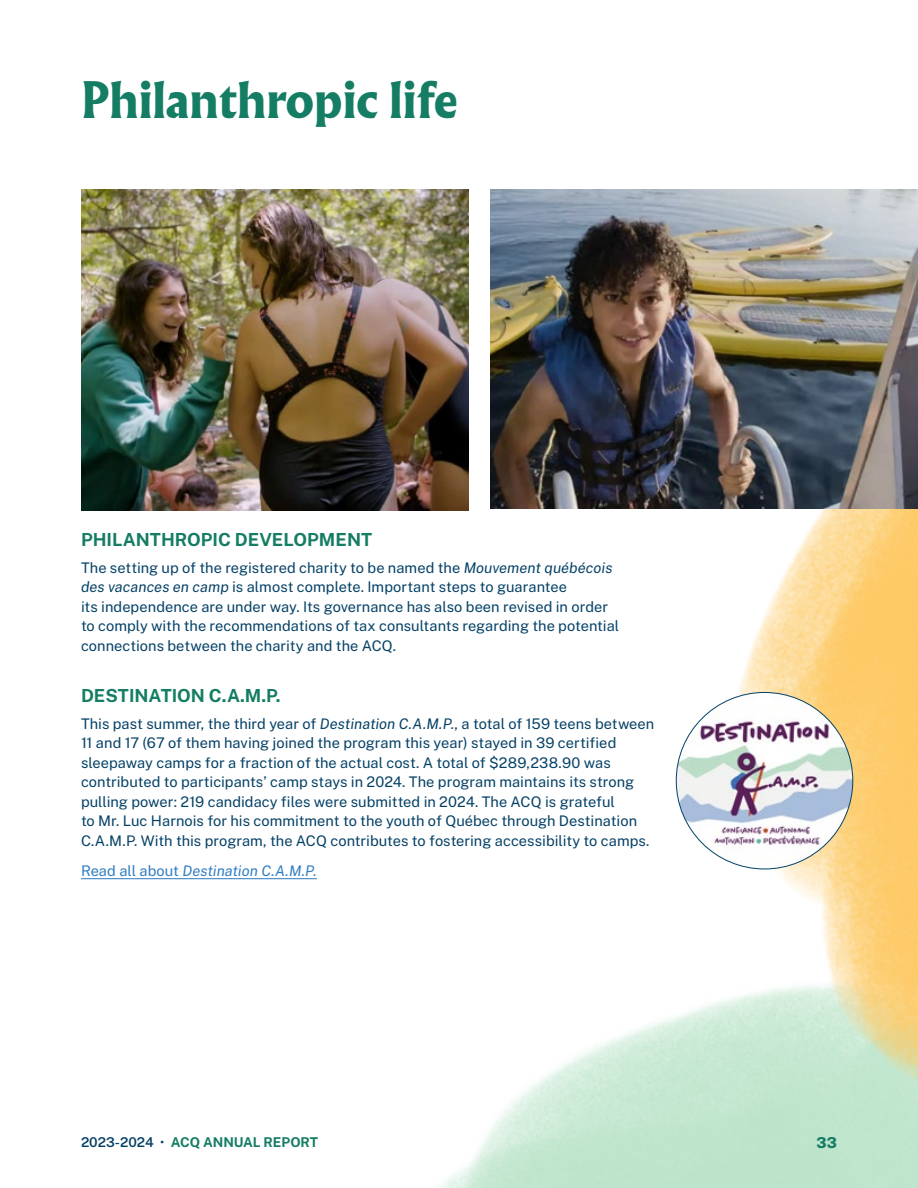
<style>
.page{position:relative;width:918px;height:1188px;background:#fff}
.page>*{position:absolute;margin:0;border:0;box-sizing:border-box;transform-origin:0 0}
.t1{font:900 45px "Albertus Nova";color:#147d63}
.t2{font:700 18px "Public Sans";color:#147d63}
.t3{font:800 15px "Public Sans";color:#147d63}
.TXT___courant{font:14.7px/19.5px "Public Sans";color:#054166}
.TXT___courant-2{font:italic 14.7px "Public Sans";color:#2f7dc1}
.t4{font:700 13.5px "Public Sans";color:#147d63}
.s1{font-style:italic}
.s2{font-style:normal}
.s3{font-weight:600;color:#054166}
.s4{font-weight:400;color:#054166}
</style>
<div class="page">
<img style="left:640px;top:509px;width:278px;height:611px">
<hr style="left:81px;top:878px;width:236px;height:1px;background:#2f7dc1">
<img style="left:81px;top:189px;width:387px;height:322px">
<img style="left:490px;top:189px;width:428px;height:320px">
<img style="left:676px;top:692px;width:177px;height:177px;border-radius:88px">
<h1 class="t1" style="left:81px;top:69px;width:378px">Philanthropic life</h1>
<h2 class="t2" style="left:81px;top:527px;width:293px">PHILANTHROPIC DEVELOPMENT</h2>
<p class="TXT___courant" style="left:81px;top:557px;width:540px">The setting up of the registered charity to be named the <span class="s1">Mouvement québécois des vacances en camp</span> is almost complete. Important steps to guarantee<br>its independence are under way. Its governance has also been revised in order to comply with the recommendations of tax consultants regarding the potential connections between the charity and the ACQ.</p>
<h2 class="t2" style="left:81px;top:683px;width:201px">DESTINATION C.A.M.P.</h2>
<p class="TXT___courant" style="left:81px;top:713px;width:575px">This past summer, the third year of <span class="s1">Destination C.A.M.P.</span>, a total of 159 teens between 11 and 17 (67 of them having joined the program this year) stayed in 39 certified sleepaway camps for a fraction of the actual cost. A total of $289,238.90 was contributed to participants’ camp stays in 2024. The program maintains its strong pulling power: 219 candidacy files were submitted in 2024. The ACQ is grateful<br>to Mr. Luc Harnois for his commitment to the youth of Québec through Destination C.A.M.P. With this program, the ACQ contributes to fostering accessibility to camps.</p>
<p class="TXT___courant-2" style="left:81px;top:861px;width:237px"><span class="s2">Read all about</span> Destination C.A.M.P.</p>
<p class="t4" style="left:81px;top:1132px;width:239px"><span class="s3">2023-2024</span> <span class="s4">•</span> ACQ ANNUAL REPORT</p>
<p class="t3" style="left:817px;top:1132px;width:22px">33</p>
</div>
